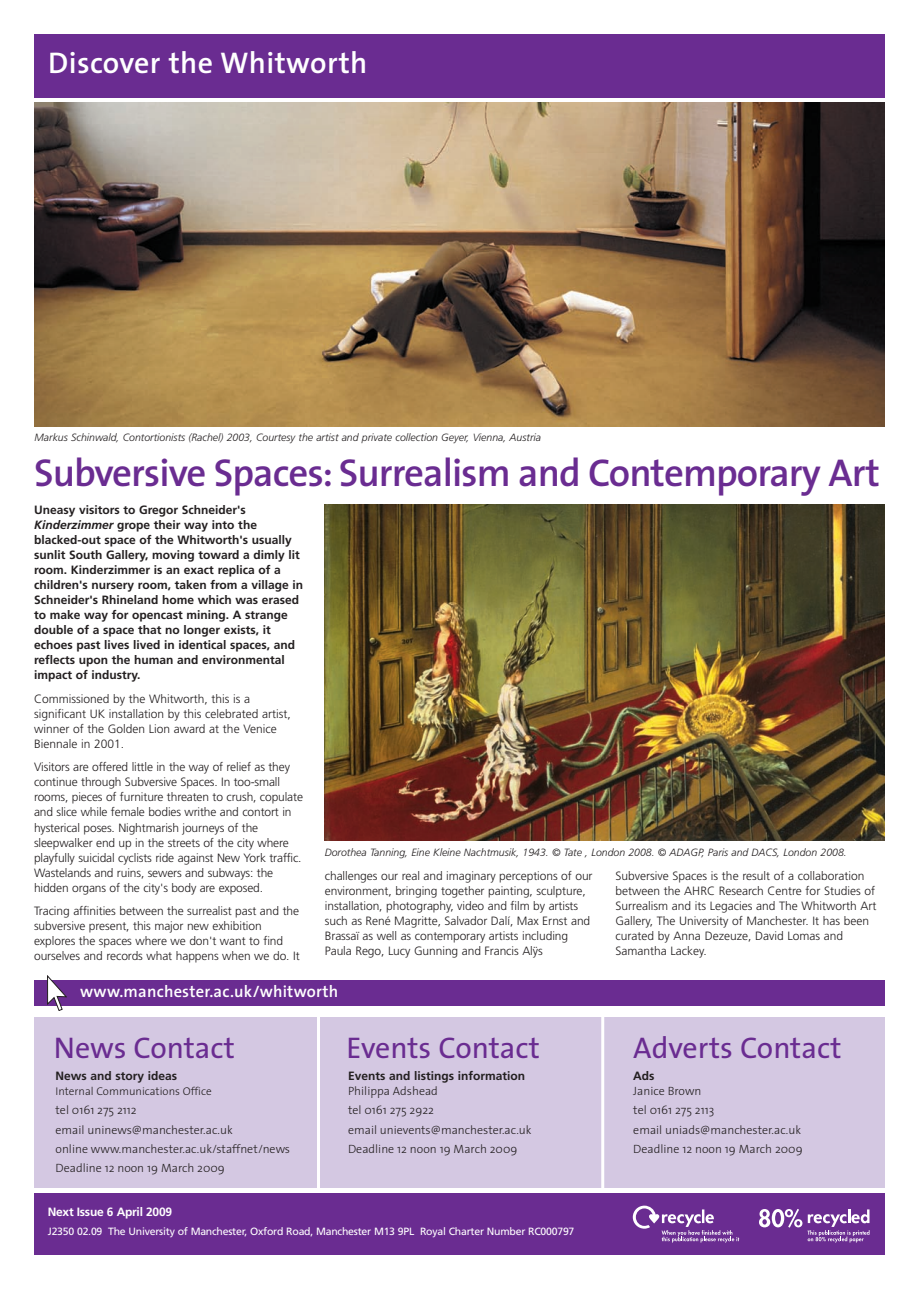
<style>
.page{position:relative;width:919px;height:1289px;background:#fff}
.page>*{position:absolute;margin:0;border:0;box-sizing:border-box;transform-origin:0 0}
.t1{font:600 39px "The Sans";letter-spacing:-.025em;color:#6a2c91}
.t2{font:30px "The Sans";color:#6a2c91}
.t3{font:600 30px "The Sans";letter-spacing:.01em;color:#fff}
.t4{font:600 16.5px "The Sans";letter-spacing:.01em;color:#fff}
.t5{font:300 12px/15px "Frutiger";letter-spacing:-.005em;color:#231f20}
.t6{font:700 12px/15px "Frutiger";color:#231f20}
.t7{font:300 12px/19.2px "The Sans";color:#231f20}
.t8{font:700 12px "Frutiger";letter-spacing:-.02em;color:#fff}
.t9{font:300 11.25px "The Sans";color:#231f20}
.t10{font:italic 300 10.5px "Frutiger";color:#231f20}
.t11{font:10.5px "Frutiger";letter-spacing:-.02em;color:#fff}
.s1{font-style:italic}
</style>
<div class="page">
<img style="left:34px;top:102px;width:850px;height:325px">
<img style="left:325px;top:505px;width:559px;height:335px">
<div style="left:34px;top:34px;width:850px;height:64px;background:#6a2c91"></div>
<div style="left:34px;top:980px;width:850px;height:26px;background:#6a2c91"></div>
<svg style="left:47px;top:975px;width:20px;height:35px"></svg>
<div style="left:34px;top:1017px;width:850px;height:171px;background:#d4c8e2"></div>
<div style="left:34px;top:1193px;width:850px;height:61px;background:#6a2c91"></div>
<svg style="left:632px;top:1205px;width:107px;height:37px"></svg>
<svg style="left:759px;top:1209px;width:110px;height:33px"></svg>
<hr style="left:317px;top:1013px;width:3px;height:175px;background:#fff">
<hr style="left:601px;top:1013px;width:3px;height:175px;background:#fff">
<h2 class="t3" style="left:48px;top:52px;width:320px">Discover the Whitworth</h2>
<p class="t10" style="left:35px;top:433px;width:508px">Markus Schinwald, Contortionists (Rachel) 2003, Courtesy the artist and private collection Geyer, Vienna, Austria</p>
<h1 class="t1" style="left:34px;top:457px;width:847px">Subversive Spaces: Surrealism and Contemporary Art</h1>
<p class="t6" style="left:34px;top:503px;width:271px">Uneasy visitors to Gregor Schneider's <span class="s1">Kinderzimmer</span> grope their way into the blacked-out space of the Whitworth's usually sunlit South Gallery, moving toward a dimly lit room. Kinderzimmer is an exact replica of a children's nursery room, taken from a village in Schneider's Rhineland home which was erased to make way for opencast mining. A strange double of a space that no longer exists, it echoes past lives lived in identical spaces, and reflects upon the human and environmental impact of industry.</p>
<p class="t5" style="left:34px;top:692px;width:258px">Commissioned by the Whitworth, this is a significant UK installation by this celebrated artist, winner of the Golden Lion award at the Venice Biennale in 2001.</p>
<p class="t5" style="left:34px;top:760px;width:270px">Visitors are offered little in the way of relief as they continue through Subversive Spaces. In too-small rooms, pieces of furniture threaten to crush, copulate and slice while female bodies writhe and contort in hysterical poses. Nightmarish journeys of the sleepwalker end up in the streets of the city where playfully suicidal cyclists ride against New York traffic.<br>Wastelands and ruins, sewers and subways: the hidden organs of the city's body are exposed.</p>
<p class="t5" style="left:34px;top:904px;width:267px">Tracing affinities between the surrealist past and the subversive present, this major new exhibition explores the spaces where we don't want to find ourselves and records what happens when we do. It</p>
<p class="t10" style="left:325px;top:848px;width:523px">Dorothea Tanning, Eine Kleine Nachtmusik, 1943. © Tate , London 2008. © ADAGP, Paris and DACS, London 2008.</p>
<p class="t5" style="left:325px;top:869px;width:269px">challenges our real and imaginary perceptions of our environment, bringing together painting, sculpture, installation, photography, video and film by artists such as René Magritte, Salvador Dalí, Max Ernst and Brassaï as well as contemporary artists including Paula Rego, Lucy Gunning and Francis Alÿs</p>
<p class="t5" style="left:615px;top:869px;width:262px">Subversive Spaces is the result of a collaboration between the AHRC Research Centre for Studies of Surrealism and its Legacies and The Whitworth Art Gallery, The University of Manchester. It has been curated by Anna Dezeuze, David Lomas and Samantha Lackey.</p>
<h3 class="t4" style="left:80px;top:985px;width:260px">www.manchester.ac.uk/whitworth</h3>
<h2 class="t2" style="left:54px;top:1035px;width:183px">News Contact</h2>
<p class="t6" style="left:55px;top:1069px;width:123px">News and story ideas</p>
<p class="t9" style="left:55px;top:1086px;width:158px">Internal Communications Office</p>
<p class="t7" style="left:55px;top:1101px;width:236px">tel 0161 275 2112<br>email uninews@manchester.ac.uk<br>online www.manchester.ac.uk/staffnet/news<br>Deadline 12 noon 19 March 2009</p>
<h2 class="t2" style="left:346px;top:1035px;width:195px">Events Contact</h2>
<p class="t6" style="left:348px;top:1069px;width:179px">Events and listings information</p>
<p class="t7" style="left:348px;top:1082px;width:185px">Philippa Adshead<br>tel 0161 275 2922<br>email unievents@manchester.ac.uk<br>Deadline 12 noon 19 March 2009</p>
<p class="t8" style="left:48px;top:1206px;width:126px">Next Issue 6 April 2009</p>
<p class="t11" style="left:48px;top:1227px;width:528px">J2350 02.09 The University of Manchester, Oxford Road, Manchester M13 9PL Royal Charter Number RC000797</p>
<h2 class="t2" style="left:633px;top:1035px;width:210px">Adverts Contact</h2>
<p class="t6" style="left:633px;top:1069px;width:23px">Ads</p>
<p class="t7" style="left:633px;top:1082px;width:171px">Janice Brown<br>tel 0161 275 2113<br>email uniads@manchester.ac.uk<br>Deadline 12 noon 19 March 2009</p>
</div>
